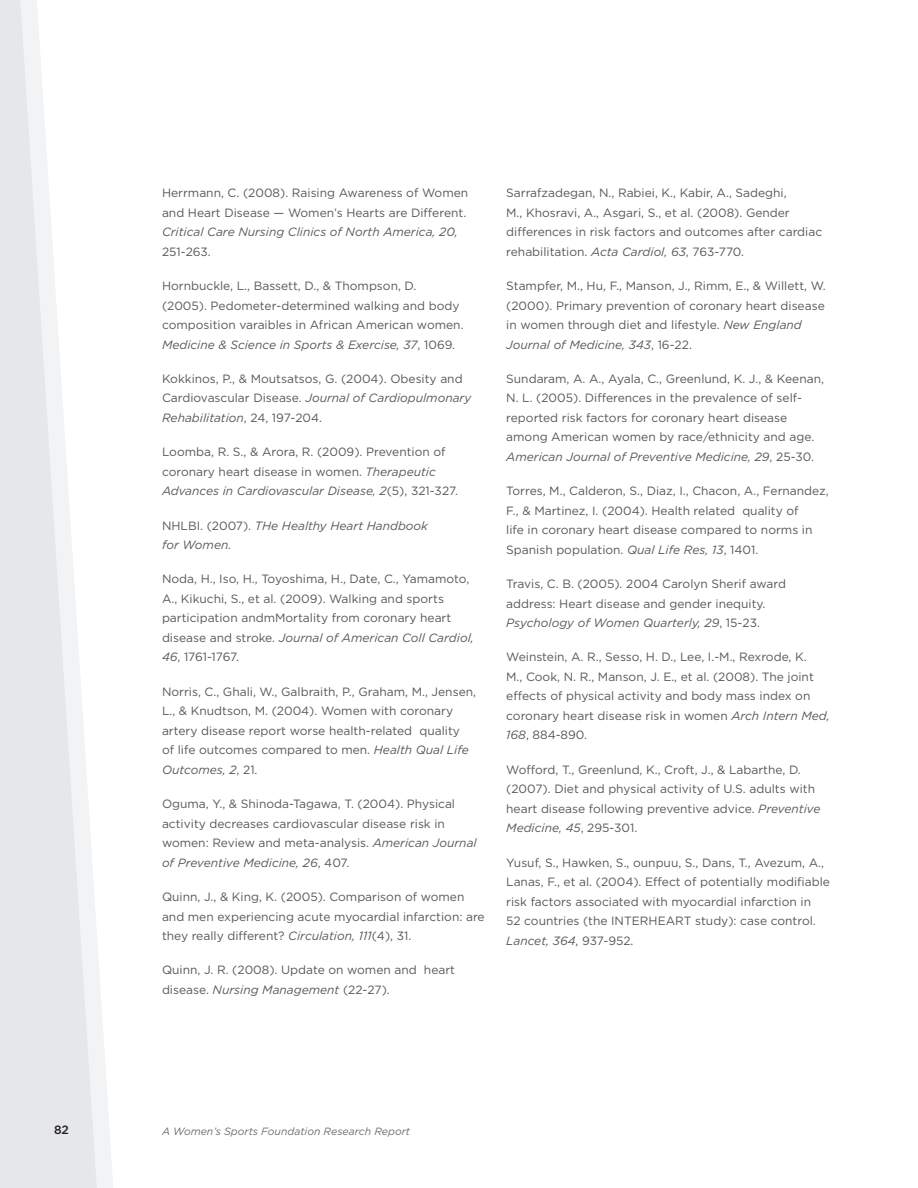
<style>
.page{position:relative;width:918px;height:1188px;background:#fff}
.page>*{position:absolute;margin:0;border:0;box-sizing:border-box;transform-origin:0 0}
.body_copy{font:12px/19.5px "Gotham";color:#57585a}
.body_copy-2{font:italic 12px/19.5px "Gotham";color:#57585a}
.t1{font:500 12px "Gotham";color:#231f20}
.t2{font:italic 10.5px "Gotham";color:#6c6d70}
.s1{font-style:italic}
.s2{font-style:normal}
</style>
<div class="page">
<svg style="left:97px;top:945px;width:16px;height:243px;fill:#f2f3f4"></svg>
<svg style="left:0;top:0;width:97px;height:1188px;fill:#e6e7e9"></svg>
<p class="body_copy" style="left:162px;top:183px;width:308px">Herrmann, C. (2008). Raising Awareness of Women and Heart Disease — Women’s Hearts are Different.<br><span class="s1">Critical Care Nursing Clinics of North America, 20, </span>251-263.</p>
<p class="body_copy" style="left:162px;top:276px;width:303px">Hornbuckle, L., Bassett, D., &amp; Thompson, D. (2005). Pedometer-determined walking and body composition varaibles in African American women.<br><span class="s1">Medicine &amp; Science in Sports &amp; Exercise, 37</span>, 1069.</p>
<p class="body_copy" style="left:162px;top:369px;width:311px">Kokkinos, P., &amp; Moutsatsos, G. (2004). Obesity and<br>Cardiovascular Disease. <span class="s1">Journal of Cardiopulmonary<br>Rehabilitation</span>, 24, 197-204.</p>
<p class="body_copy" style="left:162px;top:442px;width:297px">Loomba, R. S., &amp; Arora, R. (2009). Prevention of coronary heart disease in women. <span class="s1">Therapeutic<br>Advances in Cardiovascular Disease, 2</span>(5), 321-327.</p>
<p class="body_copy-2" style="left:162px;top:515px;width:268px"><span class="s2">NHLBI. (2007).</span> THe Healthy Heart Handbook for Women.</p>
<p class="body_copy" style="left:162px;top:569px;width:313px">Noda, H., Iso, H., Toyoshima, H., Date, C., Yamamoto, A., Kikuchi, S., et al. (2009). Walking and sports participation andmMortality from coronary heart disease and stroke. <span class="s1">Journal of American Coll Cardiol, 46</span>, 1761-1767.</p>
<p class="body_copy" style="left:162px;top:682px;width:316px">Norris, C., Ghali, W., Galbraith, P., Graham, M., Jensen, L., &amp; Knudtson, M. (2004). Women with coronary artery disease report worse health-related quality<br>of life outcomes compared to men. <span class="s1">Health Qual Life Outcomes, 2</span>, 21.</p>
<p class="body_copy" style="left:162px;top:794px;width:316px">Oguma, Y., &amp; Shinoda-Tagawa, T. (2004). Physical activity decreases cardiovascular disease risk in women: Review and meta-analysis. <span class="s1">American Journal of Preventive Medicine, 26</span>, 407.</p>
<p class="body_copy" style="left:162px;top:887px;width:324px">Quinn, J., &amp; King, K. (2005). Comparison of women and men experiencing acute myocardial infarction: are they really different? <span class="s1">Circulation, 111</span>(4), 31.</p>
<p class="body_copy" style="left:162px;top:960px;width:295px">Quinn, J. R. (2008). Update on women and heart disease. <span class="s1">Nursing Management</span> (22-27).</p>
<p class="body_copy" style="left:506px;top:183px;width:317px">Sarrafzadegan, N., Rabiei, K., Kabir, A., Sadeghi,<br>M., Khosravi, A., Asgari, S., et al. (2008). Gender differences in risk factors and outcomes after cardiac rehabilitation. <span class="s1">Acta Cardiol, 63</span>, 763-770.</p>
<p class="body_copy" style="left:506px;top:276px;width:321px">Stampfer, M., Hu, F., Manson, J., Rimm, E., &amp; Willett, W. (2000). Primary prevention of coronary heart disease in women through diet and lifestyle. <span class="s1">New England Journal of Medicine, 343</span>, 16-22.</p>
<p class="body_copy" style="left:506px;top:369px;width:319px">Sundaram, A. A., Ayala, C., Greenlund, K. J., &amp; Keenan, N. L. (2005). Differences in the prevalence of self&shy;reported risk factors for coronary heart disease among American women by race/ethnicity and age.<br><span class="s1">American Journal of Preventive Medicine, 29</span>, 25-30.</p>
<p class="body_copy" style="left:506px;top:481px;width:324px">Torres, M., Calderon, S., Diaz, I., Chacon, A., Fernandez, F., &amp; Martinez, I. (2004). Health related quality of<br>life in coronary heart disease compared to norms in Spanish population. <span class="s1">Qual Life Res, 13</span>, 1401.</p>
<p class="body_copy" style="left:506px;top:574px;width:281px">Travis, C. B. (2005). 2004 Carolyn Sherif award address: Heart disease and gender inequity.<br><span class="s1">Psychology of Women Quarterly, 29</span>, 15-23.</p>
<p class="body_copy" style="left:506px;top:647px;width:325px">Weinstein, A. R., Sesso, H. D., Lee, I.-M., Rexrode, K.<br>M., Cook, N. R., Manson, J. E., et al. (2008). The joint effects of physical activity and body mass index on coronary heart disease risk in women <span class="s1">Arch Intern Med, 168</span>, 884-890.</p>
<p class="body_copy" style="left:506px;top:760px;width:316px">Wofford, T., Greenlund, K., Croft, J., &amp; Labarthe, D. (2007). Diet and physical activity of U.S. adults with heart disease following preventive advice. <span class="s1">Preventive Medicine, 45</span>, 295-301.</p>
<p class="body_copy" style="left:506px;top:852px;width:325px">Yusuf, S., Hawken, S., ounpuu, S., Dans, T., Avezum, A., Lanas, F., et al. (2004). Effect of potentially modifiable risk factors associated with myocardial infarction in<br>52 countries (the INTERHEART study): case control.<br><span class="s1">Lancet, 364</span>, 937-952.</p>
<p class="t1" style="left:54px;top:1122px;width:16px">82</p>
<p class="t2" style="left:162px;top:1124px;width:250px">A Women’s Sports Foundation Research Report</p>
</div>
